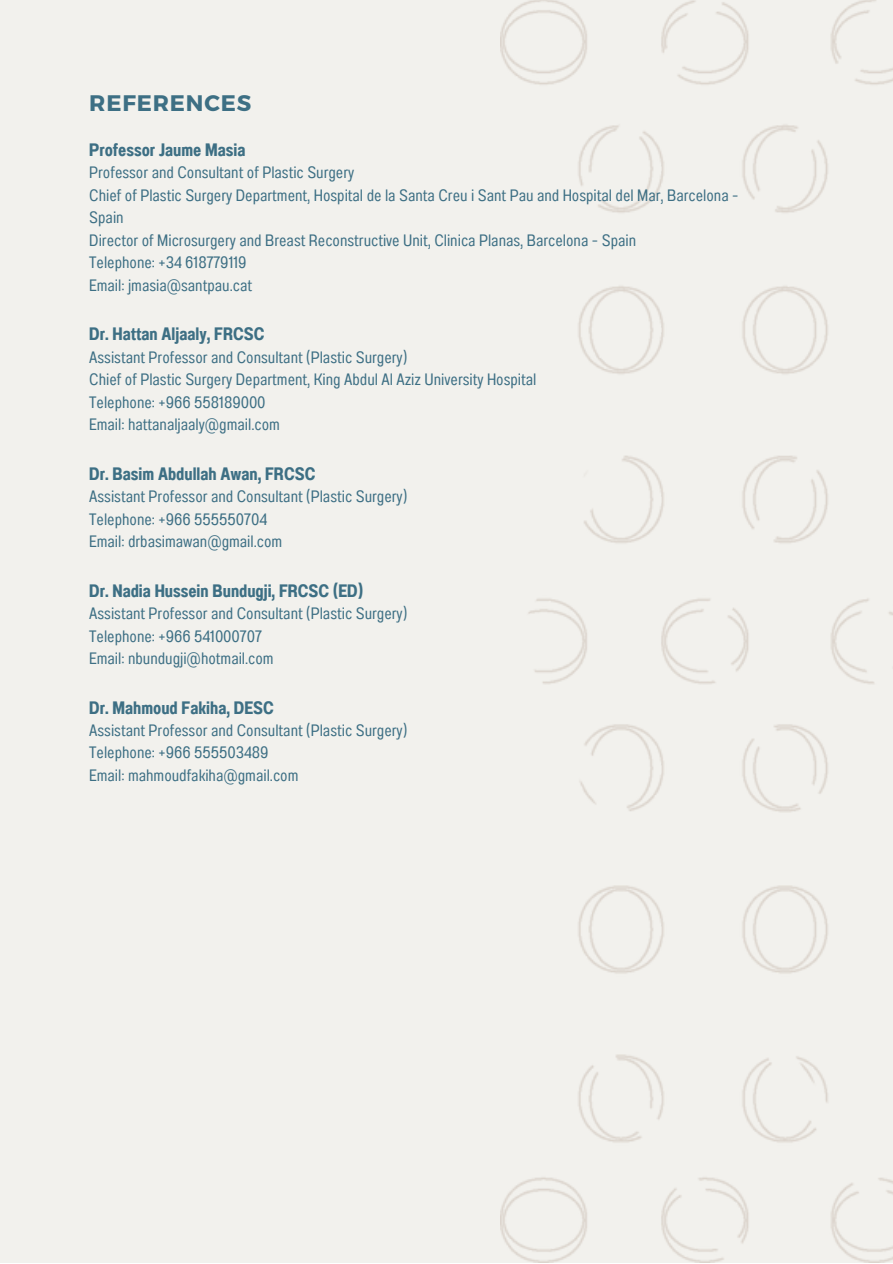
<style>
.page{position:relative;width:893px;height:1264px;background:#fff}
.page>*{position:absolute;margin:0;border:0;box-sizing:border-box;transform-origin:0 0}
.t1{font:700 22.5px "Montserrat";letter-spacing:.04em;color:#3d6f84}
.t2{font:18px "Anantason Bold Wd 62";color:#3d6f84}
.t3{font:16.5px/22.5px "Anantason Wd 62";color:#3d6f84}
</style>
<div class="page">
<div style="left:0;top:0;width:892px;height:1262px;background:#f2f1ed"></div>
<img style="left:500px;top:0;width:392px;height:1262px">
<h1 class="t1" style="left:89px;top:88px;width:164px">REFERENCES</h1>
<p class="t2" style="left:89px;top:139px;width:158px">Professor Jaume Masia</p>
<p class="t3" style="left:89px;top:161px;width:650px">Professor and Consultant of Plastic Surgery<br>Chief of Plastic Surgery Department, Hospital de la Santa Creu i Sant Pau and Hospital del Mar, Barcelona - Spain<br>Director of Microsurgery and Breast Reconstructive Unit, Clinica Planas, Barcelona - Spain<br>Telephone: +34 618779119<br>Email: jmasia@santpau.cat</p>
<p class="t2" style="left:89px;top:323px;width:177px">Dr. Hattan Aljaaly, FRCSC</p>
<p class="t3" style="left:89px;top:346px;width:448px">Assistant Professor and Consultant (Plastic Surgery)<br>Chief of Plastic Surgery Department, King Abdul Al Aziz University Hospital Telephone: +966 558189000<br>Email: hattanaljaaly@gmail.com</p>
<p class="t2" style="left:89px;top:463px;width:228px">Dr. Basim Abdullah Awan, FRCSC</p>
<p class="t3" style="left:89px;top:485px;width:319px">Assistant Professor and Consultant (Plastic Surgery)<br>Telephone: +966 555550704<br>Email: drbasimawan@gmail.com</p>
<p class="t2" style="left:89px;top:580px;width:275px">Dr. Nadia Hussein Bundugji, FRCSC (ED)</p>
<p class="t3" style="left:89px;top:602px;width:319px">Assistant Professor and Consultant (Plastic Surgery)<br>Telephone: +966 541000707<br>Email: nbundugji@hotmail.com</p>
<p class="t2" style="left:89px;top:696px;width:186px">Dr. Mahmoud Fakiha, DESC</p>
<p class="t3" style="left:89px;top:719px;width:319px">Assistant Professor and Consultant (Plastic Surgery)<br>Telephone: +966 555503489<br>Email: mahmoudfakiha@gmail.com</p>
</div>
